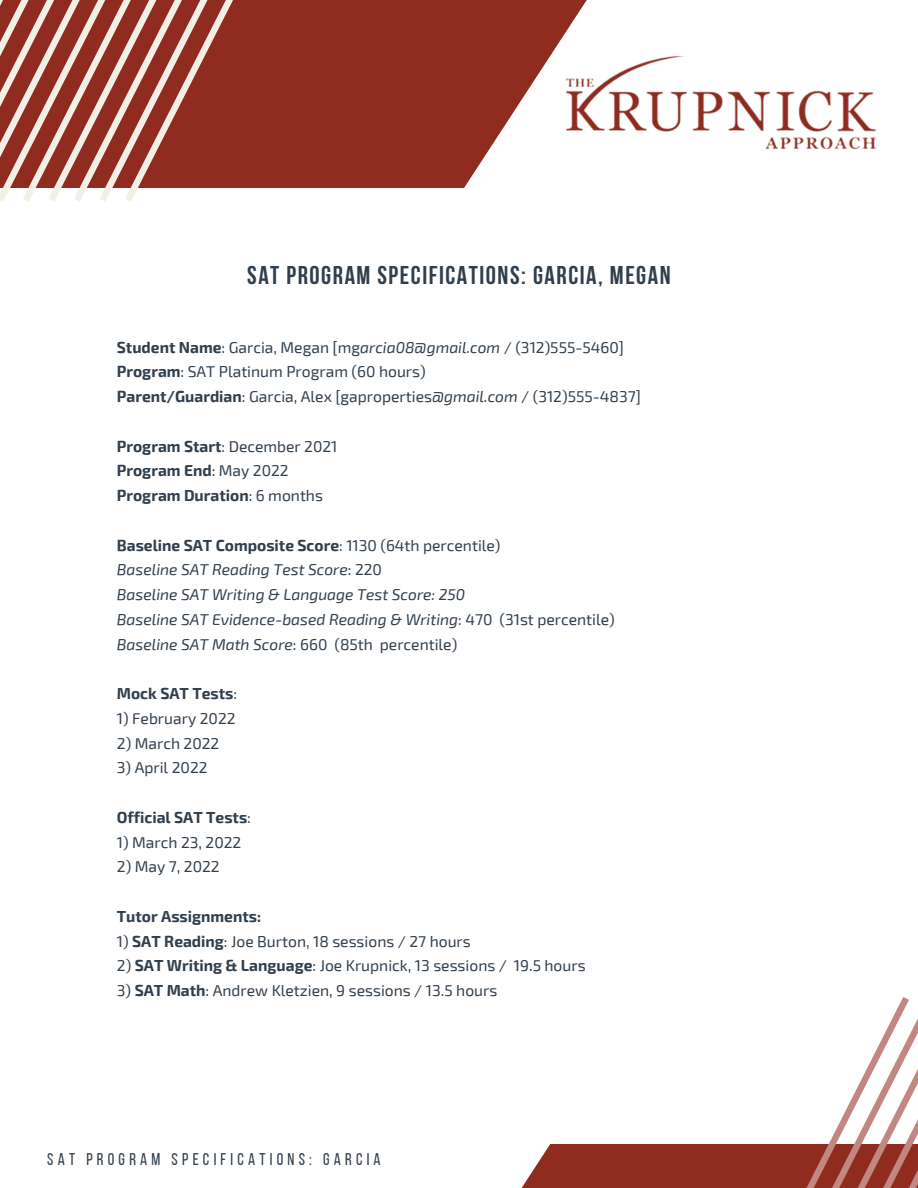
<style>
.page{position:relative;width:918px;height:1188px;background:#fff}
.page>*{position:absolute;margin:0;border:0;box-sizing:border-box;transform-origin:0 0}
.t1{font:700 25.65px "Bebas Neue";letter-spacing:.06em;color:#313f4c}
.t2{font:16.95px "Bebas Neue";letter-spacing:.25em;color:#313f4c}
.t3{font:15.6px/24.8px "Exo 2";color:#313f4c}
.t4{font:italic 15.6px/24.8px "Exo 2";color:#313f4c}
.t5{font:700 15.6px/24.8px "Exo 2";color:#313f4c}
.s1{font-weight:700}
.s2{font-style:italic}
.s3{font-weight:400}
.s4{font-weight:700;font-style:normal}
.s5{font-style:normal}
</style>
<div class="page">
<svg style="left:521px;top:1145px;width:117px;height:43px;background:#9c453a"></svg>
<svg style="left:396px;top:0;width:7px;height:187px"></svg>
<div style="left:371px;top:0;width:25px;height:188px;background:#8f2b1f"></div>
<div style="left:345px;top:0;width:26px;height:188px;background:#8f2b1f"></div>
<div style="left:320px;top:0;width:25px;height:188px;background:#8f2b1f"></div>
<div style="left:294px;top:0;width:26px;height:188px;background:#8f2b1f"></div>
<div style="left:268px;top:0;width:26px;height:188px;background:#8f2b1f"></div>
<div style="left:243px;top:0;width:25px;height:188px;background:#8f2b1f"></div>
<div style="left:217px;top:0;width:26px;height:188px;background:#8f2b1f"></div>
<svg style="left:192px;top:0;width:25px;height:188px;background:#9a4035"></svg>
<svg style="left:0;top:0;width:192px;height:202px;background:#af6a5f"></svg>
<svg style="left:909px;top:1018px;width:9px;height:170px"></svg>
<svg style="left:638px;top:997px;width:271px;height:191px"></svg>
<img style="left:403px;top:0;width:474px;height:188px">
<h1 class="t1" style="left:247px;top:265px;width:425px">SAT PROGRAM SPECIFICATIONS: GARCIA, MEGAN</h1>
<p class="t3" style="left:117px;top:334px;width:526px"><span class="s1">Student Name</span>: Garcia, Megan [mg<span class="s2">arcia08@gmail.com</span> / (312)555-5460]<br><span class="s1">Program</span>: SAT Platinum Program (60 hours)<br><span class="s1">Parent/Guardian</span>: Garcia, Alex [gaproperties<span class="s2">@gmail.com</span> / (312)555-4837]</p>
<p class="t5" style="left:117px;top:433px;width:222px">Program Start<span class="s3">: December 2021<br></span>Program End<span class="s3">: May 2022<br></span>Program Duration<span class="s3">: 6 months</span></p>
<p class="t4" style="left:117px;top:532px;width:499px"><span class="s4">Baseline SAT Composite Score</span><span class="s5">: 1130 (64th percentile)<br></span>Baseline SAT Reading Test Score<span class="s5">: 220<br></span>Baseline SAT Writing &amp; Language Test Score: 250<br>Baseline SAT Evidence-based Reading &amp; Writing<span class="s5">: 470 (31st percentile)<br></span>Baseline SAT Math Score<span class="s5">: 660 (85th percentile)</span></p>
<p class="t5" style="left:117px;top:680px;width:122px">Mock SAT Tests<span class="s3">:</span></p>
<p class="t3" style="left:117px;top:705px;width:120px">1) February 2022</p>
<p class="t3" style="left:117px;top:730px;width:104px">2) March 2022</p>
<p class="t3" style="left:117px;top:755px;width:92px">3) April 2022</p>
<p class="t5" style="left:117px;top:804px;width:136px">Official SAT Tests<span class="s3">:</span></p>
<p class="t3" style="left:117px;top:829px;width:126px">1) March 23, 2022</p>
<p class="t3" style="left:117px;top:854px;width:104px">2) May 7, 2022</p>
<p class="t5" style="left:117px;top:903px;width:146px">Tutor Assignments:</p>
<p class="t3" style="left:117px;top:928px;width:356px">1) <span class="s1">SAT Reading</span>: Joe Burton, 18 sessions / 27 hours</p>
<p class="t3" style="left:117px;top:953px;width:470px">2) <span class="s1">SAT Writing &amp; Language</span>: Joe Krupnick, 13 sessions / 19.5 hours</p>
<p class="t3" style="left:117px;top:978px;width:382px">3) <span class="s1">SAT Math</span>: Andrew Kletzien, 9 sessions / 13.5 hours</p>
<p class="t2" style="left:47px;top:1152px;width:335px">SAT PROGRAM SPECIFICATIONS: GARCIA</p>
</div>
